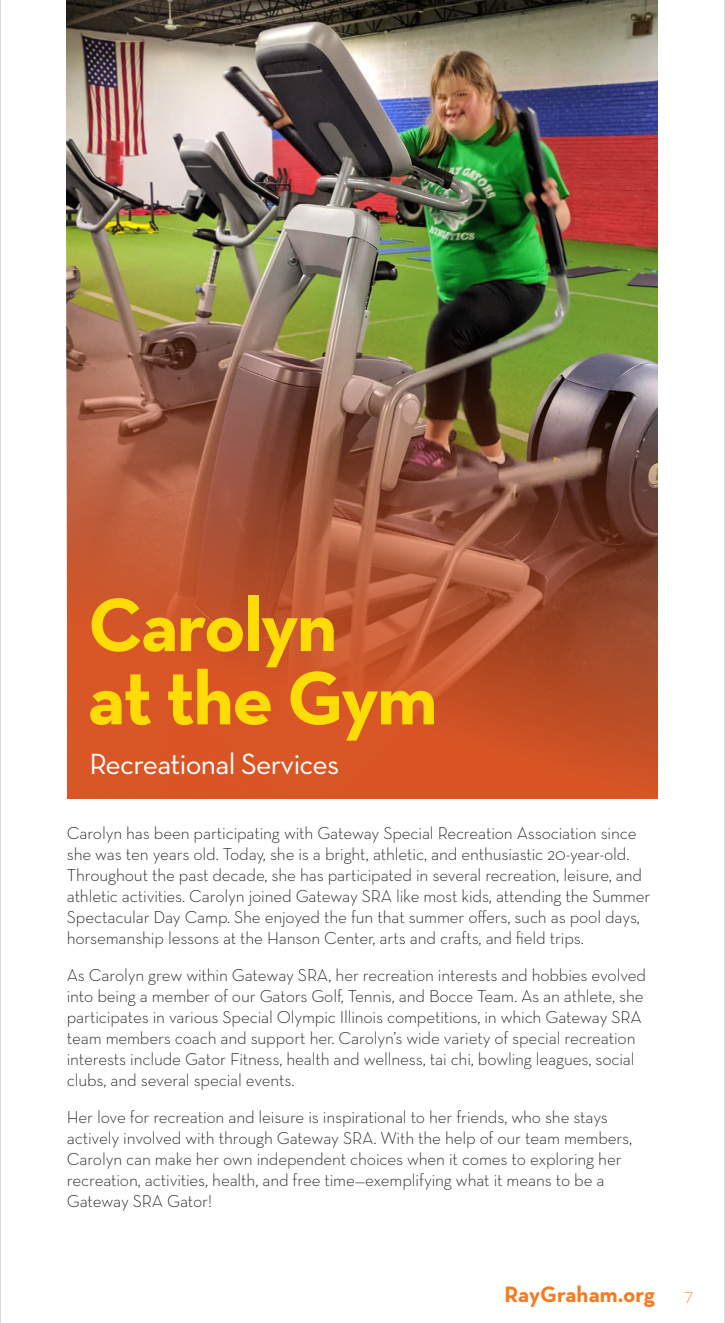
<style>
.page{position:relative;width:725px;height:1323px;background:#fff}
.page>*{position:absolute;margin:0;border:0;box-sizing:border-box;transform-origin:0 0}
.t1{font:700 77px/73.3px "Neutra Text";letter-spacing:-.025em;color:#ffdc06}
.t2{font:29.75px "Neutra Text";letter-spacing:-.025em;color:#fff}
.t3{font:700 22.75px "Neutra Text";color:#f47b21}
.t4{font:300 17.5px/21px "Neutra Text";letter-spacing:-.01em;color:#231f20}
.t5{font:15.75px "Neutra Text Light Alt";color:#f47b21}
</style>
<div class="page">
<img style="left:67px;top:0;width:590px;height:799px">
<hr style="left:724px;top:0;width:1px;height:1323px;background:#babbbe">
<hr style="left:0;top:0;width:1px;height:1323px;background:#babbbe">
<p class="t1" style="left:88px;top:587px;width:351px">Carolyn<br>at the Gym</p>
<p class="t2" style="left:89px;top:746px;width:251px">Recreational Services</p>
<p class="t4" style="left:67px;top:823px;width:585px">Carolyn has been participating with Gateway Special Recreation Association since she was ten years old. Today, she is a bright, athletic, and enthusiastic 20-year-old.<br>Throughout the past decade, she has participated in several recreation, leisure, and athletic activities. Carolyn joined Gateway SRA like most kids, attending the Summer Spectacular Day Camp. She enjoyed the fun that summer offers, such as pool days, horsemanship lessons at the Hanson Center, arts and crafts, and field trips.</p>
<p class="t4" style="left:67px;top:964px;width:580px">As Carolyn grew within Gateway SRA, her recreation interests and hobbies evolved into being a member of our Gators Golf, Tennis, and Bocce Team. As an athlete, she participates in various Special Olympic Illinois competitions, in which Gateway SRA team members coach and support her. Carolyn’s wide variety of special recreation interests include Gator Fitness, health and wellness, tai chi, bowling leagues, social clubs, and several special events.</p>
<p class="t4" style="left:67px;top:1106px;width:566px">Her love for recreation and leisure is inspirational to her friends, who she stays actively involved with through Gateway SRA. With the help of our team members, Carolyn can make her own independent choices when it comes to exploring her recreation, activities, health, and free time—exemplifying what it means to be a Gateway SRA Gator!</p>
<p class="t3" style="left:504px;top:1280px;width:152px">RayGraham.org</p>
<p class="t5" style="left:685px;top:1288px;width:10px">7</p>
</div>
